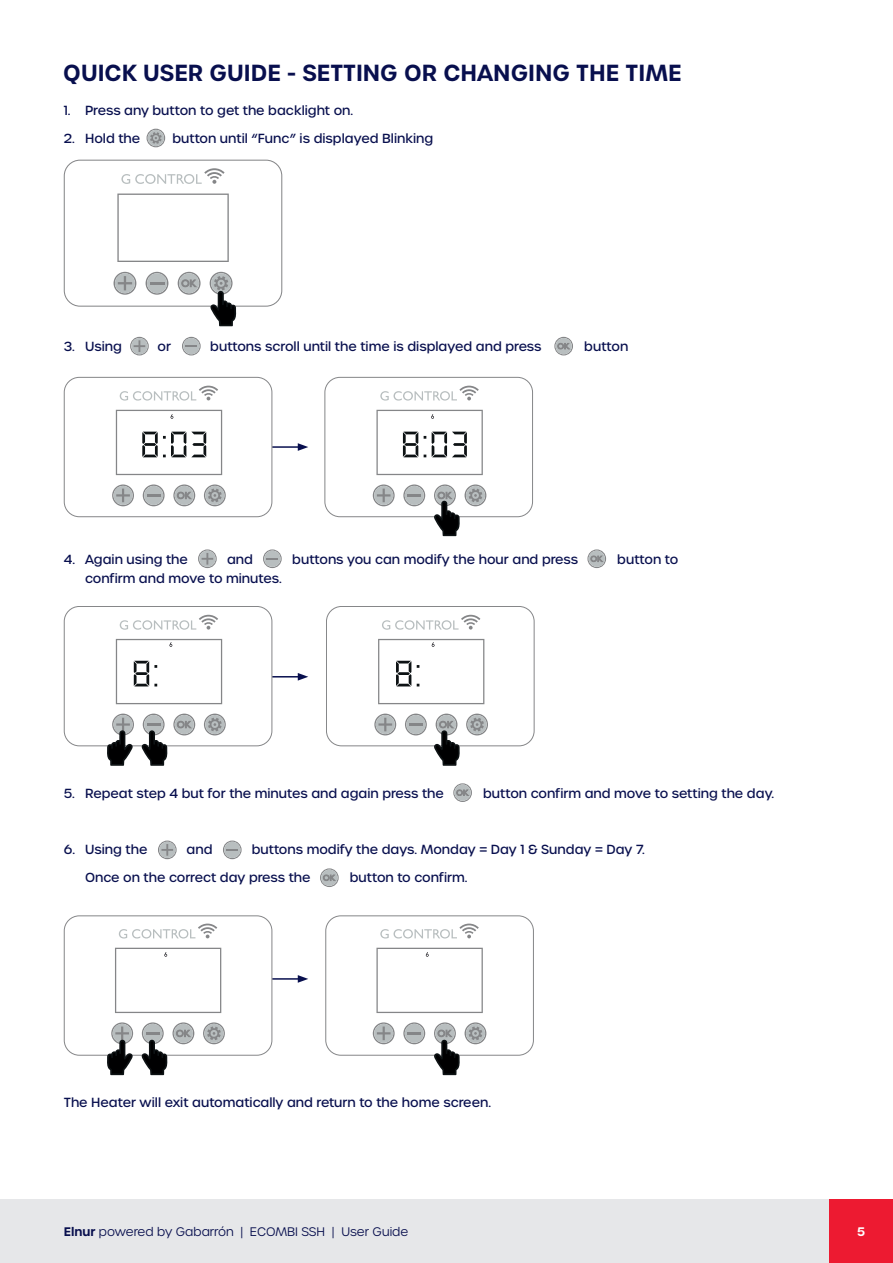
<style>
.page{position:relative;width:893px;height:1263px;background:#fff}
.page>*{position:absolute;margin:0;border:0;box-sizing:border-box;transform-origin:0 0}
.t1{font:600 22.5px "Urbane";color:#080f4e}
.t2{font:500 12.75px/28px "Urbane";color:#080f4e}
.t3{font:300 12px "Urbane";color:#080f4e}
.t4{font:600 12px "Urbane";color:#fff}
.s1{font-weight:600}
</style>
<div class="page">
<div style="left:0;top:1199px;width:893px;height:64px;background:#e6e7e9"></div>
<div style="left:829px;top:1200px;width:64px;height:63px;background:#ed1a31"></div>
<svg style="left:272px;top:673px;width:36px;height:8px"></svg>
<hr style="left:272px;top:978px;width:28px;height:2px;background:#080f4e">
<svg style="left:298px;top:975px;width:10px;height:8px"></svg>
<hr style="left:272px;top:446px;width:28px;height:2px;background:#080f4e">
<svg style="left:298px;top:443px;width:10px;height:8px"></svg>
<svg style="left:182px;top:337px;width:19px;height:18px"></svg>
<svg style="left:263px;top:549px;width:19px;height:19px"></svg>
<svg style="left:223px;top:840px;width:19px;height:19px"></svg>
<svg style="left:130px;top:337px;width:19px;height:18px"></svg>
<svg style="left:198px;top:549px;width:19px;height:19px"></svg>
<svg style="left:158px;top:840px;width:19px;height:19px"></svg>
<svg style="left:147px;top:129px;width:18px;height:18px"></svg>
<svg style="left:554px;top:337px;width:19px;height:18px"></svg>
<svg style="left:587px;top:549px;width:19px;height:19px"></svg>
<svg style="left:453px;top:783px;width:19px;height:19px"></svg>
<svg style="left:320px;top:868px;width:19px;height:19px"></svg>
<div style="left:324px;top:377px;width:209px;height:140px;border:1px solid #858688;border-radius:15px"></div>
<svg style="left:373px;top:484px;width:22px;height:22px"></svg>
<svg style="left:403px;top:484px;width:22px;height:22px"></svg>
<svg style="left:380px;top:386px;width:99px;height:15px"></svg>
<svg style="left:376px;top:410px;width:107px;height:65px"></svg>
<div style="left:64px;top:915px;width:208px;height:141px;border:1px solid #858688;border-radius:15px"></div>
<svg style="left:119px;top:923px;width:98px;height:15px"></svg>
<svg style="left:203px;top:1022px;width:22px;height:22px"></svg>
<svg style="left:115px;top:948px;width:106px;height:65px"></svg>
<div style="left:325px;top:915px;width:209px;height:141px;border:1px solid #858688;border-radius:15px"></div>
<svg style="left:373px;top:1022px;width:22px;height:22px"></svg>
<svg style="left:403px;top:1022px;width:22px;height:22px"></svg>
<svg style="left:380px;top:923px;width:99px;height:15px"></svg>
<svg style="left:376px;top:948px;width:107px;height:65px"></svg>
<div style="left:64px;top:160px;width:218px;height:147px;border:1px solid #858688;border-radius:16px"></div>
<svg style="left:117px;top:194px;width:112px;height:68px"></svg>
<svg style="left:114px;top:272px;width:22px;height:23px"></svg>
<svg style="left:146px;top:272px;width:22px;height:23px"></svg>
<svg style="left:178px;top:272px;width:23px;height:23px"></svg>
<svg style="left:121px;top:168px;width:104px;height:16px"></svg>
<svg style="left:142px;top:1022px;width:52px;height:53px"></svg>
<svg style="left:434px;top:1022px;width:52px;height:53px"></svg>
<svg style="left:434px;top:484px;width:52px;height:52px"></svg>
<svg style="left:107px;top:1022px;width:26px;height:53px"></svg>
<svg style="left:210px;top:272px;width:26px;height:54px"></svg>
<div style="left:64px;top:377px;width:208px;height:140px;border:1px solid #858688;border-radius:15px"></div>
<svg style="left:112px;top:484px;width:22px;height:22px"></svg>
<svg style="left:143px;top:484px;width:22px;height:22px"></svg>
<svg style="left:173px;top:484px;width:22px;height:22px"></svg>
<svg style="left:120px;top:386px;width:98px;height:15px"></svg>
<svg style="left:204px;top:484px;width:22px;height:22px"></svg>
<svg style="left:116px;top:410px;width:106px;height:65px"></svg>
<div style="left:64px;top:606px;width:208px;height:140px;border:1px solid #858688;border-radius:15px"></div>
<svg style="left:173px;top:714px;width:22px;height:21px"></svg>
<svg style="left:120px;top:615px;width:98px;height:15px"></svg>
<svg style="left:204px;top:714px;width:22px;height:21px"></svg>
<svg style="left:116px;top:639px;width:106px;height:65px"></svg>
<div style="left:326px;top:606px;width:209px;height:140px;border:1px solid #858688;border-radius:15px"></div>
<svg style="left:374px;top:714px;width:22px;height:21px"></svg>
<svg style="left:405px;top:714px;width:22px;height:21px"></svg>
<div style="left:406px;top:715px;width:19px;height:19px;background:#b8bebf;border-radius:50%"></div>
<hr style="left:409px;top:723px;width:14px;height:3px;background:#858688">
<svg style="left:382px;top:615px;width:98px;height:15px"></svg>
<svg style="left:466px;top:714px;width:22px;height:21px"></svg>
<svg style="left:378px;top:639px;width:106px;height:65px"></svg>
<svg style="left:142px;top:714px;width:25px;height:52px"></svg>
<svg style="left:434px;top:714px;width:26px;height:52px"></svg>
<svg style="left:107px;top:714px;width:27px;height:52px"></svg>
<h1 class="t1" style="left:63px;top:57px;width:620px">QUICK USER GUIDE - SETTING OR CHANGING THE TIME</h1>
<p class="t2" style="left:64px;top:96px;width:291px">1. Press any button to get the backlight on.</p>
<p class="t2" style="left:64px;top:124px;width:78px">2. Hold the</p>
<p class="t2" style="left:172px;top:124px;width:263px">button until “Func” is displayed Blinking</p>
<p class="t2" style="left:64px;top:332px;width:60px">3. Using</p>
<p class="t2" style="left:158px;top:332px;width:15px">or</p>
<p class="t2" style="left:210px;top:332px;width:333px">buttons scroll until the time is displayed and press</p>
<p class="t2" style="left:584px;top:332px;width:46px">button</p>
<p class="t2" style="left:64px;top:545px;width:126px">4. Again using the</p>
<p class="t2" style="left:227px;top:545px;width:27px">and</p>
<p class="t2" style="left:292px;top:545px;width:287px">buttons you can modify the hour and press</p>
<p class="t2" style="left:617px;top:545px;width:63px">button to</p>
<p class="t2" style="left:85px;top:564px;width:198px">confirm and move to minutes.</p>
<p class="t2" style="left:64px;top:779px;width:382px">5. Repeat step 4 but for the minutes and again press the</p>
<p class="t2" style="left:483px;top:779px;width:292px">button confirm and move to setting the day.</p>
<p class="t2" style="left:85px;top:835px;width:561px;text-indent:167px">buttons modify the days. Monday = Day 1 &amp; Sunday = Day 7.<br>Once on the correct day press the</p>
<p class="t2" style="left:64px;top:835px;width:85px">6. Using the</p>
<p class="t2" style="left:187px;top:835px;width:27px">and</p>
<p class="t2" style="left:350px;top:863px;width:119px">button to confirm.</p>
<p class="t2" style="left:64px;top:1088px;width:429px">The Heater will exit automatically and return to the home screen.</p>
<p class="t3" style="left:64px;top:1223px;width:346px"><span class="s1">Elnur</span> powered by Gabarrón | ECOMBI SSH | User Guide</p>
<p class="t4" style="left:857px;top:1223px;width:9px">5</p>
</div>
